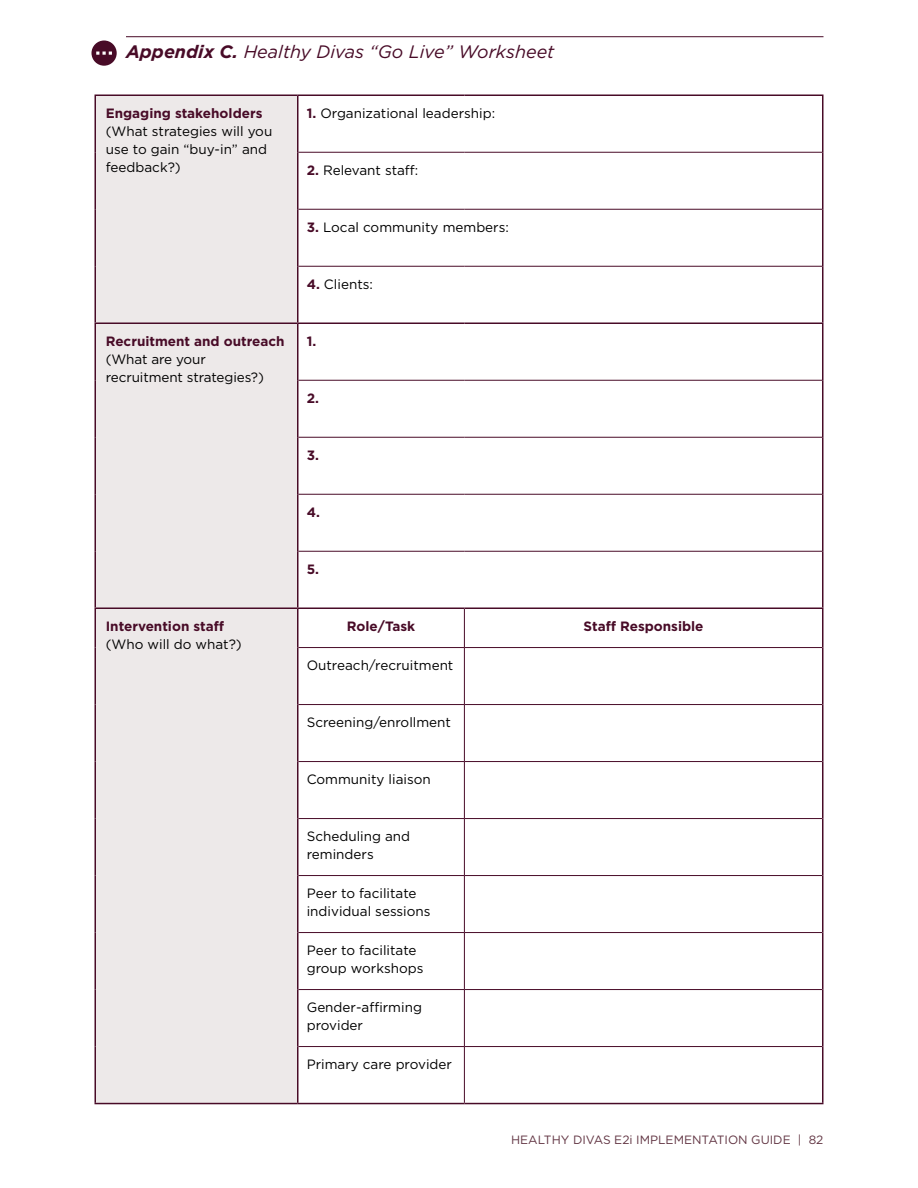
<style>
.page{position:relative;width:918px;height:1188px;background:#fff}
.page>*{position:absolute;margin:0;border:0;box-sizing:border-box;transform-origin:0 0}
.Page_running_header{font:italic 18px "Gotham";color:#480b27}
.Body__smaller_for_gr{font:13.5px/18px "Gotham";color:#000}
.Body__smaller_for_gr-2{font:700 13.5px/18px "Gotham";color:#480b27}
.t1{font:12px "Gotham";color:#613442}
.s1{font-weight:700}
.s2{font-weight:700;color:#480b27}
.s3{font-weight:400;color:#000}
</style>
<div class="page">
<hr style="left:126px;top:36px;width:698px;height:1px;background:#480b27">
<div style="left:92px;top:40px;width:25px;height:26px;background:#480b27;border-radius:50%"></div>
<svg style="left:96px;top:52px;width:16px;height:3px"></svg>
<div style="left:96px;top:96px;width:201px;height:1007px;background:#ede9e9"></div>
<svg style="left:298px;top:153px;width:524px;height:950px"></svg>
<hr style="left:94px;top:94px;width:204px;height:2px;background:#480b27">
<hr style="left:94px;top:96px;width:2px;height:56px;background:#480b27">
<hr style="left:298px;top:94px;width:166px;height:2px;background:#480b27">
<hr style="left:464px;top:94px;width:360px;height:2px;background:#480b27">
<hr style="left:822px;top:96px;width:2px;height:56px;background:#480b27">
<hr style="left:94px;top:152px;width:2px;height:57px;background:#480b27">
<hr style="left:822px;top:152px;width:2px;height:57px;background:#480b27">
<hr style="left:94px;top:209px;width:2px;height:57px;background:#480b27">
<hr style="left:822px;top:209px;width:2px;height:57px;background:#480b27">
<hr style="left:94px;top:266px;width:2px;height:56px;background:#480b27">
<hr style="left:822px;top:266px;width:2px;height:56px;background:#480b27">
<hr style="left:94px;top:322px;width:204px;height:2px;background:#480b27">
<hr style="left:94px;top:324px;width:2px;height:56px;background:#480b27">
<hr style="left:298px;top:322px;width:166px;height:2px;background:#480b27">
<hr style="left:464px;top:322px;width:360px;height:2px;background:#480b27">
<hr style="left:822px;top:324px;width:2px;height:56px;background:#480b27">
<hr style="left:94px;top:380px;width:2px;height:57px;background:#480b27">
<hr style="left:822px;top:380px;width:2px;height:57px;background:#480b27">
<hr style="left:94px;top:437px;width:2px;height:57px;background:#480b27">
<hr style="left:822px;top:437px;width:2px;height:57px;background:#480b27">
<hr style="left:94px;top:494px;width:2px;height:57px;background:#480b27">
<hr style="left:822px;top:494px;width:2px;height:57px;background:#480b27">
<hr style="left:94px;top:551px;width:2px;height:57px;background:#480b27">
<hr style="left:822px;top:551px;width:2px;height:57px;background:#480b27">
<hr style="left:94px;top:608px;width:204px;height:1px;background:#480b27">
<hr style="left:94px;top:609px;width:2px;height:39px;background:#480b27">
<hr style="left:298px;top:608px;width:166px;height:1px;background:#480b27">
<hr style="left:464px;top:608px;width:360px;height:1px;background:#480b27">
<hr style="left:822px;top:609px;width:2px;height:39px;background:#480b27">
<hr style="left:94px;top:648px;width:2px;height:57px;background:#480b27">
<hr style="left:822px;top:648px;width:2px;height:57px;background:#480b27">
<hr style="left:94px;top:705px;width:2px;height:57px;background:#480b27">
<hr style="left:822px;top:705px;width:2px;height:57px;background:#480b27">
<hr style="left:94px;top:762px;width:2px;height:57px;background:#480b27">
<hr style="left:822px;top:762px;width:2px;height:57px;background:#480b27">
<hr style="left:94px;top:819px;width:2px;height:57px;background:#480b27">
<hr style="left:822px;top:819px;width:2px;height:57px;background:#480b27">
<hr style="left:94px;top:876px;width:2px;height:57px;background:#480b27">
<hr style="left:822px;top:876px;width:2px;height:57px;background:#480b27">
<hr style="left:94px;top:933px;width:2px;height:57px;background:#480b27">
<hr style="left:822px;top:933px;width:2px;height:57px;background:#480b27">
<hr style="left:94px;top:990px;width:2px;height:57px;background:#480b27">
<hr style="left:822px;top:990px;width:2px;height:57px;background:#480b27">
<hr style="left:94px;top:1047px;width:2px;height:56px;background:#480b27">
<hr style="left:822px;top:1047px;width:2px;height:56px;background:#480b27">
<hr style="left:94px;top:1103px;width:204px;height:1px;background:#480b27">
<hr style="left:298px;top:1103px;width:166px;height:1px;background:#480b27">
<hr style="left:464px;top:1103px;width:360px;height:1px;background:#480b27">
<hr style="left:297px;top:96px;width:1px;height:56px;background:#480b27">
<hr style="left:297px;top:152px;width:1px;height:57px;background:#480b27">
<hr style="left:297px;top:209px;width:1px;height:57px;background:#480b27">
<hr style="left:297px;top:266px;width:1px;height:56px;background:#480b27">
<hr style="left:297px;top:324px;width:1px;height:56px;background:#480b27">
<hr style="left:297px;top:380px;width:1px;height:57px;background:#480b27">
<hr style="left:297px;top:437px;width:1px;height:57px;background:#480b27">
<hr style="left:297px;top:494px;width:1px;height:57px;background:#480b27">
<hr style="left:297px;top:551px;width:1px;height:57px;background:#480b27">
<hr style="left:297px;top:609px;width:1px;height:39px;background:#480b27">
<hr style="left:297px;top:648px;width:1px;height:57px;background:#480b27">
<hr style="left:297px;top:705px;width:1px;height:57px;background:#480b27">
<hr style="left:297px;top:762px;width:1px;height:57px;background:#480b27">
<hr style="left:297px;top:819px;width:1px;height:57px;background:#480b27">
<hr style="left:297px;top:876px;width:1px;height:57px;background:#480b27">
<hr style="left:297px;top:933px;width:1px;height:57px;background:#480b27">
<hr style="left:297px;top:990px;width:1px;height:57px;background:#480b27">
<hr style="left:297px;top:1047px;width:1px;height:56px;background:#480b27">
<hr style="left:298px;top:152px;width:166px;height:1px;background:#480b27">
<hr style="left:464px;top:152px;width:358px;height:1px;background:#480b27">
<hr style="left:298px;top:209px;width:166px;height:1px;background:#480b27">
<hr style="left:464px;top:209px;width:358px;height:1px;background:#480b27">
<hr style="left:298px;top:266px;width:166px;height:1px;background:#480b27">
<hr style="left:464px;top:266px;width:358px;height:1px;background:#480b27">
<hr style="left:464px;top:609px;width:1px;height:38px;background:#480b27">
<hr style="left:298px;top:647px;width:166px;height:1px;background:#480b27">
<hr style="left:464px;top:647px;width:358px;height:1px;background:#480b27">
<hr style="left:464px;top:648px;width:1px;height:56px;background:#480b27">
<hr style="left:298px;top:704px;width:166px;height:1px;background:#480b27">
<hr style="left:464px;top:704px;width:358px;height:1px;background:#480b27">
<hr style="left:464px;top:705px;width:1px;height:56px;background:#480b27">
<hr style="left:464px;top:762px;width:1px;height:56px;background:#480b27">
<hr style="left:464px;top:819px;width:1px;height:56px;background:#480b27">
<hr style="left:464px;top:876px;width:1px;height:56px;background:#480b27">
<hr style="left:464px;top:933px;width:1px;height:56px;background:#480b27">
<hr style="left:464px;top:990px;width:1px;height:56px;background:#480b27">
<hr style="left:464px;top:1047px;width:1px;height:56px;background:#480b27">
<hr style="left:298px;top:380px;width:166px;height:1px;background:#480b27">
<hr style="left:464px;top:380px;width:358px;height:1px;background:#480b27">
<hr style="left:298px;top:437px;width:166px;height:1px;background:#480b27">
<hr style="left:464px;top:437px;width:358px;height:1px;background:#480b27">
<hr style="left:298px;top:494px;width:166px;height:1px;background:#480b27">
<hr style="left:464px;top:494px;width:358px;height:1px;background:#480b27">
<hr style="left:298px;top:551px;width:166px;height:1px;background:#480b27">
<hr style="left:464px;top:551px;width:358px;height:1px;background:#480b27">
<hr style="left:298px;top:761px;width:166px;height:1px;background:#480b27">
<hr style="left:464px;top:761px;width:358px;height:1px;background:#480b27">
<hr style="left:298px;top:818px;width:166px;height:1px;background:#480b27">
<hr style="left:464px;top:818px;width:358px;height:1px;background:#480b27">
<hr style="left:298px;top:875px;width:166px;height:1px;background:#480b27">
<hr style="left:464px;top:875px;width:358px;height:1px;background:#480b27">
<hr style="left:298px;top:932px;width:166px;height:1px;background:#480b27">
<hr style="left:464px;top:932px;width:358px;height:1px;background:#480b27">
<hr style="left:298px;top:989px;width:166px;height:1px;background:#480b27">
<hr style="left:464px;top:989px;width:358px;height:1px;background:#480b27">
<hr style="left:298px;top:1046px;width:166px;height:1px;background:#480b27">
<hr style="left:464px;top:1046px;width:358px;height:1px;background:#480b27">
<p class="Page_running_header" style="left:126px;top:40px;width:430px"><span class="s1">Appendix C.</span> Healthy Divas “Go Live” Worksheet</p>
<p class="Body__smaller_for_gr" style="left:106px;top:104px;width:168px"><span class="s2">Engaging stakeholders </span>(What strategies will you use to gain “buy-in” and feedback?)</p>
<p class="Body__smaller_for_gr" style="left:307px;top:104px;width:190px"><span class="s2">1.</span> Organizational leadership:</p>
<p class="Body__smaller_for_gr" style="left:307px;top:161px;width:113px"><span class="s2">2.</span> Relevant staff:</p>
<p class="Body__smaller_for_gr" style="left:307px;top:218px;width:204px"><span class="s2">3.</span> Local community members:</p>
<p class="Body__smaller_for_gr" style="left:307px;top:275px;width:68px"><span class="s2">4.</span> Clients:</p>
<p class="Body__smaller_for_gr" style="left:106px;top:332px;width:180px"><span class="s2">Recruitment and outreach </span>(What are your recruitment strategies?)</p>
<p class="Body__smaller_for_gr-2" style="left:307px;top:332px;width:11px">1.</p>
<p class="Body__smaller_for_gr-2" style="left:307px;top:389px;width:14px">2.</p>
<p class="Body__smaller_for_gr-2" style="left:307px;top:446px;width:14px">3.</p>
<p class="Body__smaller_for_gr-2" style="left:307px;top:503px;width:15px">4.</p>
<p class="Body__smaller_for_gr-2" style="left:307px;top:560px;width:14px">5.</p>
<p class="Body__smaller_for_gr-2" style="left:106px;top:617px;width:138px">Intervention staff <span class="s3">(Who will do what?)</span></p>
<p class="Body__smaller_for_gr-2" style="left:347px;top:617px;width:70px">Role/Task</p>
<p class="Body__smaller_for_gr-2" style="left:584px;top:617px;width:122px">Staff Responsible</p>
<p class="Body__smaller_for_gr" style="left:307px;top:656px;width:148px">Outreach/recruitment</p>
<p class="Body__smaller_for_gr" style="left:307px;top:713px;width:146px">Screening/enrollment</p>
<p class="Body__smaller_for_gr" style="left:307px;top:770px;width:126px">Community liaison</p>
<p class="Body__smaller_for_gr" style="left:307px;top:827px;width:105px">Scheduling and reminders</p>
<p class="Body__smaller_for_gr" style="left:307px;top:884px;width:125px">Peer to facilitate individual sessions</p>
<p class="Body__smaller_for_gr" style="left:307px;top:941px;width:118px">Peer to facilitate group workshops</p>
<p class="Body__smaller_for_gr" style="left:307px;top:998px;width:117px">Gender-affirming provider</p>
<p class="Body__smaller_for_gr" style="left:307px;top:1055px;width:147px">Primary care provider</p>
<p class="t1" style="left:511px;top:1132px;width:314px">HEALTHY DIVAS E2i IMPLEMENTATION GUIDE | 82</p>
</div>
